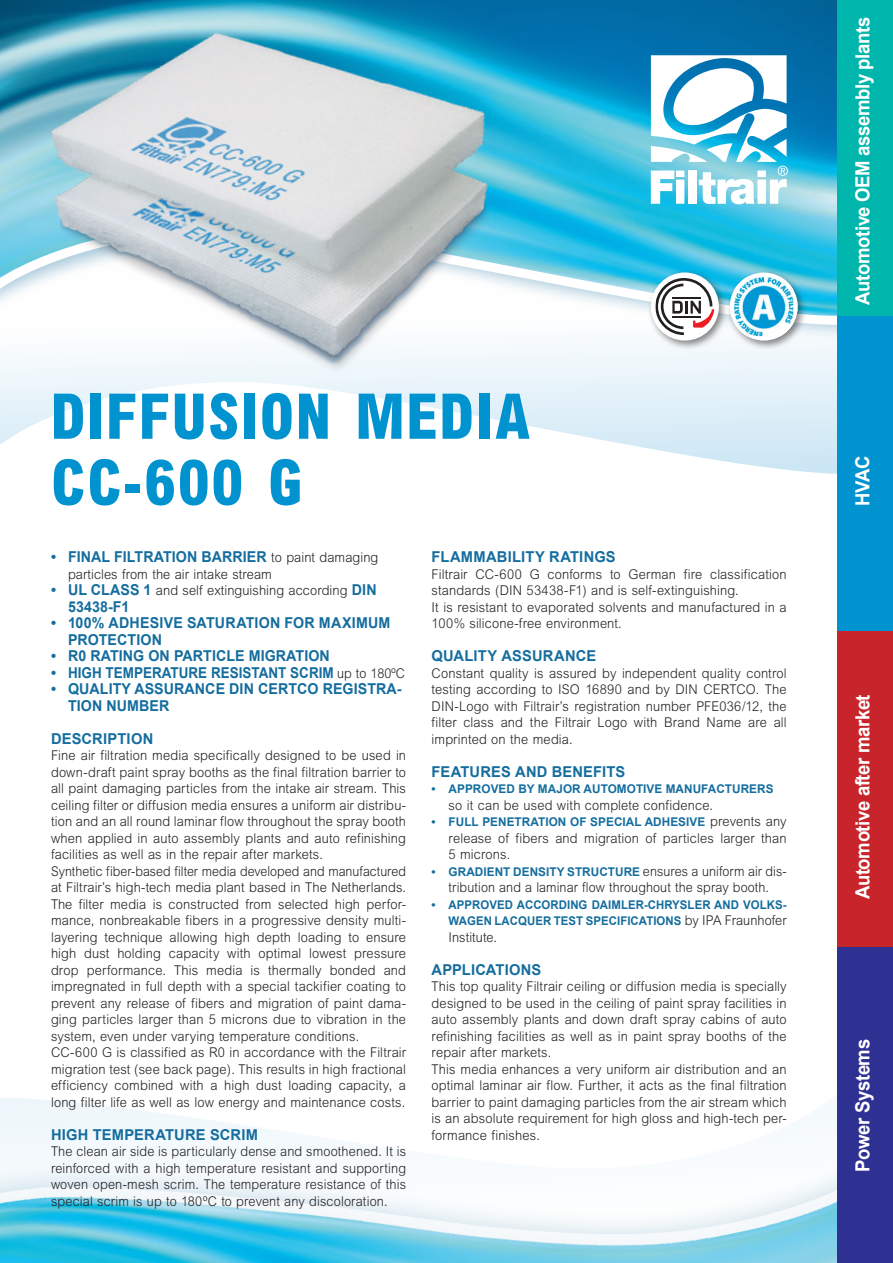
<style>
.page{position:relative;width:893px;height:1263px;background:#fff}
.page>*{position:absolute;margin:0;border:0;box-sizing:border-box;transform-origin:0 0}
.Grote_blauwe_kop_VP{font:800 condensed 63px "M Arial";letter-spacing:.02em;color:#0093d0}
.t1{font:700 19.5px "Arial";letter-spacing:-.02em;color:#fff;scale:.95 1}
.Intro{font:700 15px/16.5px "Arial";letter-spacing:.005em;color:#146d9e;scale:.95 1}
.tussenkop{font:700 15px "Arial";letter-spacing:.015em;color:#146d9e}
.body{font:300 13.5px/16.5px "M Arial";letter-spacing:.01em;color:#231f20;text-align:justify;scale:.95 1}
.body-2{font:300 13.5px/16.5px "M Arial";letter-spacing:.01em;color:#231f20;text-align:justify;scale:.92 1}
.body-3{font:300 13.5px/16.5px "M Arial";letter-spacing:.01em;color:#231f20;text-align:justify;scale:.94 1}
.Intro-2{font:300 13.5px "M Arial";letter-spacing:.005em;color:#231f20;scale:.95 1}
.body-4{font:300 13.5px "M Arial";letter-spacing:.01em;color:#231f20;scale:.93 1}
.body-5{font:700 12px/16.5px "Arial";letter-spacing:.005em;color:#146d9e;text-align:right}
.opsomming{font:700 12px "Arial";letter-spacing:.005em;color:#146d9e}
.s1{font-family:"M Arial";font-weight:300;font-size:13.5px;color:#231f20}
.s2{font-family:"Arial";font-weight:700;font-size:15px;color:#146d9e}
</style>
<div class="page">
<svg style="left:0;top:1083px;width:838px;height:49px"></svg>
<div style="left:0;top:1132px;width:893px;height:131px;background:#146d9e;opacity:.22"></div>
<img style="left:0;top:1140px;width:838px;height:123px">
<svg style="left:0;top:357px;width:838px;height:121px"></svg>
<img style="left:0;top:0;width:838px;height:357px">
<svg style="left:562px;top:223px;width:276px;height:106px"></svg>
<svg style="left:651px;top:55px;width:137px;height:149px"></svg>
<div style="left:838px;top:0;width:55px;height:316px;background:#00b6ac"></div>
<div style="left:838px;top:316px;width:55px;height:315px;background:#0093d0"></div>
<div style="left:838px;top:631px;width:55px;height:316px;background:#c8242b"></div>
<div style="left:838px;top:947px;width:55px;height:316px;background:#2e3092"></div>
<img style="left:0;top:14px;width:562px;height:359px">
<div style="left:647px;top:269px;width:82px;height:81px;background:#231f20;opacity:.55"></div>
<div style="left:651px;top:272px;width:68px;height:69px;background:#fff;border-radius:50%"></div>
<svg style="left:655px;top:278px;width:59px;height:57px"></svg>
<div style="left:726px;top:269px;width:82px;height:81px;background:#231f20;opacity:.55"></div>
<svg style="left:730px;top:273px;width:68px;height:68px"></svg>
<img style="left:734px;top:277px;width:59px;height:59px">
<p class="Grote_blauwe_kop_VP" style="left:51px;top:379px;width:480px">DIFFUSION MEDIA</p>
<p class="Grote_blauwe_kop_VP" style="left:51px;top:445px;width:253px">CC-600 G</p>
<p class="Intro" style="left:51px;top:549px;width:346px">• FINAL FILTRATION BARRIER <span class="s1">to paint damaging</span></p>
<p class="Intro-2" style="left:68px;top:566px;width:216px">particles from the air intake stream</p>
<p class="Intro-2" style="left:51px;top:583px;width:344px"><span class="s2">• UL CLASS 1</span> and self extinguishing according <span class="s2">DIN</span></p>
<p class="Intro" style="left:68px;top:599px;width:66px">53438-F1</p>
<p class="Intro" style="left:68px;top:615px;width:341px;text-indent:-17px">• 100% ADHESIVE SATURATION FOR MAXIMUM<br>PROTECTION</p>
<p class="Intro" style="left:51px;top:648px;width:295px">• R0 RATING ON PARTICLE MIGRATION</p>
<p class="Intro" style="left:51px;top:665px;width:374px">• HIGH TEMPERATURE RESISTANT SCRIM <span class="s1">up to 180ºC</span></p>
<p class="Intro" style="left:68px;top:681px;width:353px;text-indent:-17px">• QUALITY ASSURANCE DIN CERTCO REGISTRA-<br>TION NUMBER</p>
<p class="tussenkop" style="left:51px;top:729px;width:104px">DESCRIPTION</p>
<p class="body" style="left:51px;top:747px;width:375px">Fine air filtration media specifically designed to be used in down-draft paint spray booths as the final filtration barrier to all paint damaging particles from the intake air stream. This ceiling filter or diffusion media ensures a uniform air distribu&shy;tion and an all round laminar flow throughout the spray booth when applied in auto assembly plants and auto refinishing facilities as well as in the repair after markets.</p>
<p class="body-2" style="left:51px;top:863px;width:387px">Synthetic fiber-based filter media developed and manufactured at Filtrair’s high-tech media plant based in The Netherlands.<br>The filter media is constructed from selected high perfor&shy;mance, nonbreakable fibers in a progressive density multi&shy;layering technique allowing high depth loading to ensure high dust holding capacity with optimal lowest pressure drop performance. This media is thermally bonded and impregnated in full depth with a special tackifier coating to prevent any release of fibers and migration of paint dama&shy;ging particles larger than 5 microns due to vibration in the system, even under varying temperature conditions.</p>
<p class="body" style="left:51px;top:1044px;width:375px">CC-600 G is classified as R0 in accordance with the Filtrair migration test (see back page). This results in high fractional efficiency combined with a high dust loading capacity, a long filter life as well as low energy and maintenance costs.</p>
<p class="tussenkop" style="left:51px;top:1125px;width:208px">HIGH TEMPERATURE SCRIM</p>
<p class="body-3" style="left:51px;top:1143px;width:379px">The clean air side is particularly dense and smoothened. It is reinforced with a high temperature resistant and supporting woven open-mesh scrim. The temperature resistance of this special scrim is up to 180ºC to prevent any discoloration.</p>
<p class="tussenkop" style="left:432px;top:547px;width:186px">FLAMMABILITY RATINGS</p>
<p class="body" style="left:432px;top:566px;width:375px">Filtrair CC-600 G conforms to German fire classification standards (DIN 53438-F1) and is self-extinguishing.</p>
<p class="body" style="left:432px;top:599px;width:375px">It is resistant to evaporated solvents and manufactured in a<br>100% silicone-free environment.</p>
<p class="tussenkop" style="left:432px;top:646px;width:166px">QUALITY ASSURANCE</p>
<p class="body" style="left:432px;top:665px;width:375px">Constant quality is assured by independent quality control testing according to ISO 16890 and by DIN CERTCO. The DIN-Logo with Filtrair’s registration number PFE036/12, the filter class and the Filtrair Logo with Brand Name are all imprinted on the media.</p>
<p class="tussenkop" style="left:432px;top:762px;width:195px">FEATURES AND BENEFITS</p>
<p class="opsomming" style="left:432px;top:781px;width:343px">• APPROVED BY MAJOR AUTOMOTIVE MANUFACTURERS</p>
<p class="body" style="left:449px;top:797px;width:280px">so it can be used with complete confidence.</p>
<p class="body-5" style="left:432px;top:814px;width:357px">• FULL PENETRATION OF SPECIAL ADHESIVE <span class="s1">prevents any</span></p>
<p class="body" style="left:449px;top:830px;width:357px">release of fibers and migration of particles larger than<br>5 microns.</p>
<p class="body-5" style="left:432px;top:864px;width:357px">• GRADIENT DENSITY STRUCTURE <span class="s1">ensures a uniform air dis-</span></p>
<p class="body-4" style="left:449px;top:880px;width:346px">tribution and a laminar flow throughout the spray booth.</p>
<p class="body-5" style="left:432px;top:897px;width:357px">• APPROVED ACCORDING DAIMLER-CHRYSLER AND VOLKS-<br>WAGEN LACQUER TEST SPECIFICATIONS <span class="s1">by IPA Fraunhofer</span></p>
<p class="body-3" style="left:449px;top:929px;width:53px">Institute.</p>
<p class="tussenkop" style="left:432px;top:960px;width:111px">APPLICATIONS</p>
<p class="body" style="left:432px;top:978px;width:375px">This top quality Filtrair ceiling or diffusion media is specially designed to be used in the ceiling of paint spray facilities in auto assembly plants and down draft spray cabins of auto refinishing facilities as well as in paint spray booths of the repair after markets.</p>
<p class="body" style="left:432px;top:1061px;width:375px">This media enhances a very uniform air distribution and an optimal laminar air flow. Further, it acts as the final filtration barrier to paint damaging particles from the air stream which is an absolute requirement for high gloss and high-tech per&shy;formance finishes.</p>
<h2 class="t1" style="left:850px;top:305px;width:304px;rotate:-90deg">Automotive OEM assembly plants</h2>
<h2 class="t1" style="left:850px;top:506px;width:54px;rotate:-90deg">HVAC</h2>
<h2 class="t1" style="left:850px;top:899px;width:217px;rotate:-90deg">Automotive after market</h2>
<h2 class="t1" style="left:850px;top:1171px;width:141px;rotate:-90deg">Power Systems</h2>
</div>
